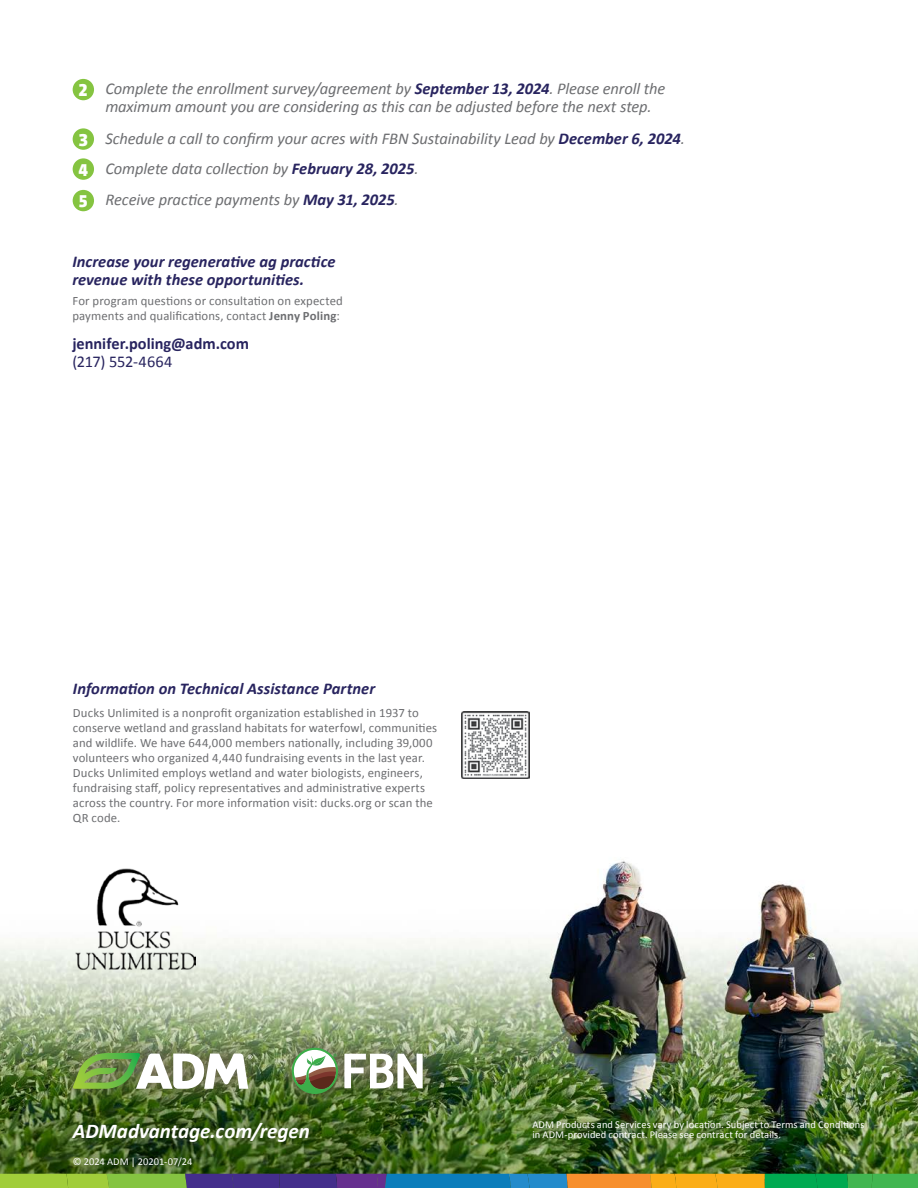
<style>
.page{position:relative;width:918px;height:1188px;background:#fff}
.page>*{position:absolute;margin:0;border:0;box-sizing:border-box;transform-origin:0 0}
.t1{font:italic 700 21px "Calibri";letter-spacing:-.005em;color:#fff}
.t2{font:italic 16.5px/18px "Calibri";letter-spacing:-.005em;color:#6d6e71}
.t3{font:italic 700 16.5px/18px "Calibri";color:#28245f}
.t4{font:700 16.5px "Calibri";color:#28245f}
.t5{font:16.5px "Calibri";letter-spacing:-.01em;color:#28245f}
.t6{font:12.75px/15px "Calibri";letter-spacing:.01em;color:#6d6e71}
.t7{font:10.5px/10.5px "Calibri";letter-spacing:.005em;color:#fff}
.s1{font-family:"Camingo Dos Pro Cd";font-weight:800;font-style:normal;font-size:21.6px;color:#fff}
.s2{font-weight:700;color:#28245f}
.s3{font-weight:700}
</style>
<div class="page">
<img style="left:0;top:711px;width:918px;height:463px">
<svg style="left:0;top:1174px;width:918px;height:14px;background:#6d8b64"></svg>
<img style="left:510px;top:1097px;width:375px;height:65px">
<svg style="left:55px;top:1033px;width:215px;height:68px;background:#6d8450"></svg>
<svg style="left:73px;top:1053px;width:179px;height:36px"></svg>
<img style="left:272px;top:1028px;width:172px;height:85px">
<svg style="left:292px;top:1048px;width:46px;height:46px"></svg>
<svg style="left:344px;top:1054px;width:83px;height:34px"></svg>
<svg style="left:50px;top:1101px;width:282px;height:64px;background:#3a581d"></svg>
<img style="left:462px;top:711px;width:68px;height:68px">
<div style="left:73px;top:79px;width:21px;height:21px;background:#85c441;border-radius:50%"></div>
<div style="left:73px;top:128px;width:21px;height:22px;background:#85c441;border-radius:50%"></div>
<div style="left:73px;top:158px;width:21px;height:22px;background:#85c441;border-radius:50%"></div>
<div style="left:73px;top:190px;width:21px;height:21px;background:#85c441;border-radius:50%"></div>
<img style="left:75px;top:868px;width:121px;height:102px">
<p class="t2" style="left:105px;top:79px;width:562px;text-indent:-26px"><span class="s1">2</span> Complete the enrollment survey/agreement by <span class="s2">September 13, 2024</span>. Please enroll the maximum amount you are considering as this can be adjusted before the next step.</p>
<p class="t2" style="left:79px;top:123px;width:608px;line-height:30px"><span class="s1">3</span> Schedule a call to confirm your acres with FBN Sustainability Lead by <span class="s2">December 6, 2024</span>.<br><span class="s1">4</span> Complete data collection by <span class="s2">February 28, 2025</span>.</p>
<p class="t2" style="left:79px;top:190px;width:321px"><span class="s1">5</span> Receive practice payments by <span class="s2">May 31, 2025</span>.</p>
<p class="t3" style="left:72px;top:252px;width:265px">Increase your regenerative ag practice revenue with these opportunities.</p>
<p class="t6" style="left:72px;top:293px;width:272px">For program questions or consultation on expected payments and qualifications, contact <span class="s3">Jenny Poling</span>:</p>
<p class="t4" style="left:72px;top:333px;width:178px">jennifer.poling@adm.com</p>
<p class="t5" style="left:72px;top:351px;width:101px">(217) 552-4664</p>
<p class="t3" style="left:73px;top:679px;width:304px">Information on Technical Assistance Partner</p>
<p class="t6" style="left:73px;top:705px;width:366px">Ducks Unlimited is a nonprofit organization established in 1937 to conserve wetland and grassland habitats for waterfowl, communities and wildlife. We have 644,000 members nationally, including 39,000 volunteers who organized 4,440 fundraising events in the last year.<br>Ducks Unlimited employs wetland and water biologists, engineers, fundraising staff, policy representatives and administrative experts across the country. For more information visit: ducks.org or scan the QR code.</p>
<h1 class="t1" style="left:73px;top:1118px;width:238px">ADMadvantage.com/regen</h1>
<p class="t7" style="left:73px;top:1156px;width:121px">© 2024 ADM | 20201-07/24</p>
<p class="t7" style="left:532px;top:1119px;width:334px">ADM Products and Services vary by location. Subject to Terms and Conditions in ADM-provided contract. Please see contract for details.</p>
</div>
